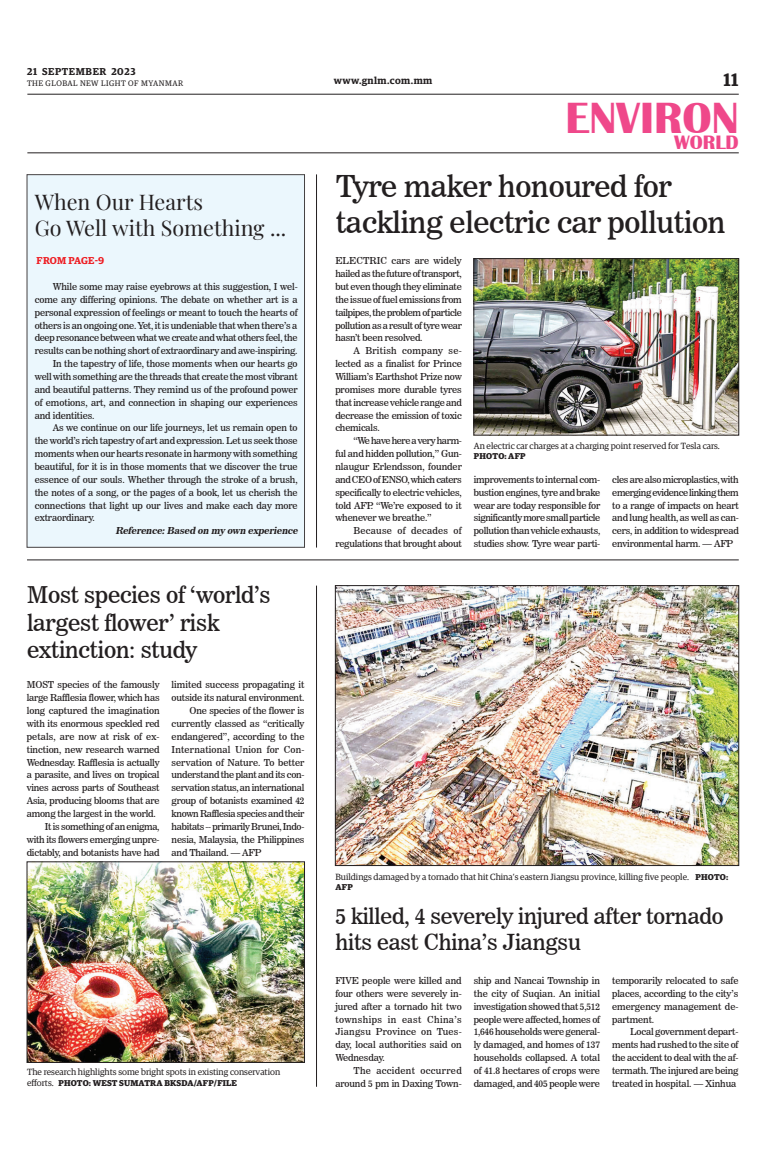
<style>
.page{position:relative;width:773px;height:1152px;background:#fff}
.page>*{position:absolute;margin:0;border:0;box-sizing:border-box;transform-origin:0 0}
.t1{font:700 45px "Britannic";color:#ef488a}
._2_Clm_Head{font:30px/36px "News 706 BT Roman C";letter-spacing:-.01em;color:#231f20}
._2_Clm_Head-2{font:23px/27.6px "News 706 BT Roman C";letter-spacing:-.01em;color:#231f20}
._2_Clm_Head-3{font:22px/26.4px "News 706 BT Roman C";letter-spacing:-.01em;color:#231f20}
.t2{font:21.5px/25.8px "Playfair Display";color:#231f20}
.t3{font:700 20px "Britannic";color:#ef488a}
.t4{font:600 18px "Guardian Egyp";color:#231f20}
.t5{font:600 10px "Guardian Egyp";letter-spacing:.04em;color:#231f20}
.t6{font:600 10px "Guardian Egyp";letter-spacing:.06em;color:#231f20}
.Spill_Style{font:600 10px "Guardian Egyp";letter-spacing:.01em;color:#ee1d23}
._2nd_Body{font:9.5px/12.9px "News 706 BT Roman C";letter-spacing:-.02em;color:#231f20;text-align:justify}
.Normal_Para{font:9.5px/12.9px "News 706 BT Roman C";letter-spacing:-.02em;color:#231f20;text-align:justify}
._2nd_Body-2{font:9.5px/12.9px "News 706 BT Roman C";letter-spacing:.03em;color:#231f20;text-align:right}
._2nd_Body-3{font:italic 9.5px "News 706 BT Bold C";color:#231f20}
.t7{font:9px "Guardian Egyp";color:#231f20}
.t8{font:700 8.5px "Guardian Egyp";letter-spacing:.02em;color:#231f20}
.t9{font:8px "Guardian Egyp";letter-spacing:.06em;color:#231f20}
.s1{font-weight:400;font-size:9px}
.s2{font-weight:700;font-size:8.5px}
</style>
<div class="page">
<hr style="left:27px;top:94px;width:711px;height:1px;background:#231f20">
<hr style="left:27px;top:153px;width:711px;height:1px;background:#231f20">
<div style="left:27px;top:174px;width:278px;height:374px;background:#e8f6fd"></div>
<img style="left:337px;top:587px;width:399px;height:277px">
<div style="left:335px;top:585px;width:403px;height:281px;border:1px solid #231f20"></div>
<img style="left:475px;top:260px;width:261px;height:173px">
<div style="left:473px;top:258px;width:265px;height:177px;border:1px solid #231f20"></div>
<img style="left:29px;top:864px;width:273px;height:197px">
<div style="left:27px;top:862px;width:277px;height:201px;border:1px solid #231f20"></div>
<hr style="left:27px;top:560px;width:711px;height:1px;background:#231f20">
<hr style="left:316px;top:586px;width:1px;height:501px;background:#231f20">
<hr style="left:316px;top:174px;width:1px;height:374px;background:#231f20">
<p class="t6" style="left:27px;top:64px;width:110px">21 SEPTEMBER 2023</p>
<p class="t9" style="left:27px;top:78px;width:158px">THE GLOBAL NEW LIGHT OF MYANMAR</p>
<p class="t2" style="left:35px;top:187px;width:253px">When Our Hearts<br>Go Well with Something ...</p>
<p class="Spill_Style" style="left:37px;top:253px;width:69px">FROM PAGE-9</p>
<p class="_2nd_Body" style="left:35px;top:280px;width:264px;text-indent:18px">While some may raise eyebrows at this suggestion, I wel&shy;come any differing opinions. The debate on whether art is a personal expression of feelings or meant to touch the hearts of others is an ongoing one. Yet, it is undeniable that when there’s a deep resonance between what we create and what others feel, the results can be nothing short of extraordinary and awe-inspiring.</p>
<p class="_2nd_Body" style="left:35px;top:357px;width:264px;text-indent:18px">In the tapestry of life, those moments when our hearts go well with something are the threads that create the most vibrant and beautiful patterns. They remind us of the profound power of emotions, art, and connection in shaping our experiences and identities.</p>
<p class="_2nd_Body" style="left:35px;top:422px;width:264px;text-indent:18px">As we continue on our life journeys, let us remain open to the world’s rich tapestry of art and expression. Let us seek those moments when our hearts resonate in harmony with something beautiful, for it is in those moments that we discover the true essence of our souls. Whether through the stroke of a brush, the notes of a song, or the pages of a book, let us cherish the connections that light up our lives and make each day more extraordinary.</p>
<p class="_2nd_Body-3" style="left:115px;top:525px;width:186px">Reference:Based on my own experience</p>
<p class="_2_Clm_Head-2" style="left:27px;top:581px;width:245px">Most species of ‘world’s largest flower’ risk extinction: study</p>
<p class="Normal_Para" style="left:27px;top:679px;width:134px">MOST species of the famously large Rafflesia flower, which has long captured the imagination with its enormous speckled red petals, are now at risk of ex&shy;tinction, new research warned Wednesday. Rafflesia is actually a parasite, and lives on tropical vines across parts of Southeast Asia, producing blooms that are among the largest in the world.</p>
<p class="_2nd_Body" style="left:27px;top:820px;width:134px;text-indent:18px">It is something of an enigma, with its flowers emerging unpre&shy;dictably, and botanists have had</p>
<p class="_2nd_Body" style="left:172px;top:679px;width:134px">limited success propagating it outside its natural environment.</p>
<p class="_2nd_Body" style="left:172px;top:704px;width:134px;text-indent:18px">One species of the flower is currently classed as “critically endangered”, according to the International Union for Con&shy;servation of Nature. To better understand the plant and its con&shy;servation status, an international group of botanists examined 42 known Rafflesia species and their habitats -- primarily Brunei, Indo&shy;nesia, Malaysia, the Philippines and Thailand. — AFP</p>
<p class="t7" style="left:27px;top:1066px;width:255px">The research highlights some bright spots in existing conservation</p>
<p class="t8" style="left:27px;top:1076px;width:211px"><span class="s1">efforts.</span> PHOTO: WEST SUMATRA BKSDA/AFP/FILE</p>
<p class="t5" style="left:334px;top:73px;width:100px">www.gnlm.com.mm</p>
<h3 class="t4" style="left:723px;top:67px;width:16px">11</h3>
<h1 class="t1" style="left:565px;top:93px;width:175px">ENVIRON</h1>
<h3 class="t3" style="left:674px;top:131px;width:66px">WORLD</h3>
<p class="_2_Clm_Head" style="left:336px;top:168px;width:391px">Tyre maker honoured for tackling electric car pollution</p>
<p class="Normal_Para" style="left:335px;top:254px;width:128px">ELECTRIC cars are widely hailed as the future of transport, but even though they eliminate the issue of fuel emissions from tailpipes, the problem of particle pollution as a result of tyre wear hasn’t been resolved.</p>
<p class="_2nd_Body" style="left:335px;top:344px;width:128px;text-indent:18px">A British company se&shy;lected as a finalist for Prince William’s Earthshot Prize now promises more durable tyres that increase vehicle range and decrease the emission of toxic chemicals.</p>
<p class="_2nd_Body" style="left:335px;top:434px;width:128px;text-indent:18px">“We have here a very harm&shy;ful and hidden pollution,” Gun&shy;nlaugur Erlendsson, founder and CEO of ENSO, which caters specifically to electric vehicles, told AFP. “We’re exposed to it whenever we breathe.”</p>
<p class="_2nd_Body" style="left:335px;top:524px;width:128px;text-align:right">Because of decades of regulations that brought about</p>
<p class="t7" style="left:474px;top:439px;width:247px">An electric car charges at a charging point reserved for Tesla cars.</p>
<p class="t8" style="left:474px;top:449px;width:53px">PHOTO: AFP</p>
<p class="_2nd_Body" style="left:474px;top:473px;width:128px">improvements to internal com&shy;bustion engines, tyre and brake wear are today responsible for significantly more small particle pollution than vehicle exhausts, studies show. Tyre wear parti-</p>
<p class="_2nd_Body" style="left:612px;top:473px;width:128px">cles are also microplastics, with emerging evidence linking them to a range of impacts on heart and lung health, as well as can&shy;cers, in addition to widespread environmental harm. — AFP</p>
<p class="t7" style="left:335px;top:870px;width:394px">Buildings damaged by a tornado that hit China’s eastern Jiangsu province, killing five people. <span class="s2">PHOTO:</span></p>
<p class="t8" style="left:335px;top:880px;width:19px">AFP</p>
<p class="_2_Clm_Head-3" style="left:335px;top:902px;width:389px">5 killed, 4 severely injured after tornado hits east China’s Jiangsu</p>
<p class="Normal_Para" style="left:335px;top:974px;width:128px">FIVE people were killed and four others were severely in&shy;jured after a tornado hit two townships in east China’s Jiangsu Province on Tues&shy;day, local authorities said on Wednesday.</p>
<p class="_2nd_Body-2" style="left:335px;top:1064px;width:128px">The accident occurred around 5 pm in Daxing Town-</p>
<p class="_2nd_Body" style="left:473px;top:974px;width:128px">ship and Nancai Township in the city of Suqian. An initial investigation showed that 5,512 people were affected, homes of 1,646 households were general&shy;ly damaged, and homes of 137 households collapsed. A total of 41.8 hectares of crops were damaged, and 405 people were</p>
<p class="_2nd_Body" style="left:612px;top:974px;width:128px">temporarily relocated to safe places, according to the city’s emergency management de&shy;partment.</p>
<p class="_2nd_Body" style="left:612px;top:1026px;width:128px;text-indent:18px">Local government depart&shy;ments had rushed to the site of the accident to deal with the af&shy;termath. The injured are being treated in hospital. — Xinhua</p>
</div>
